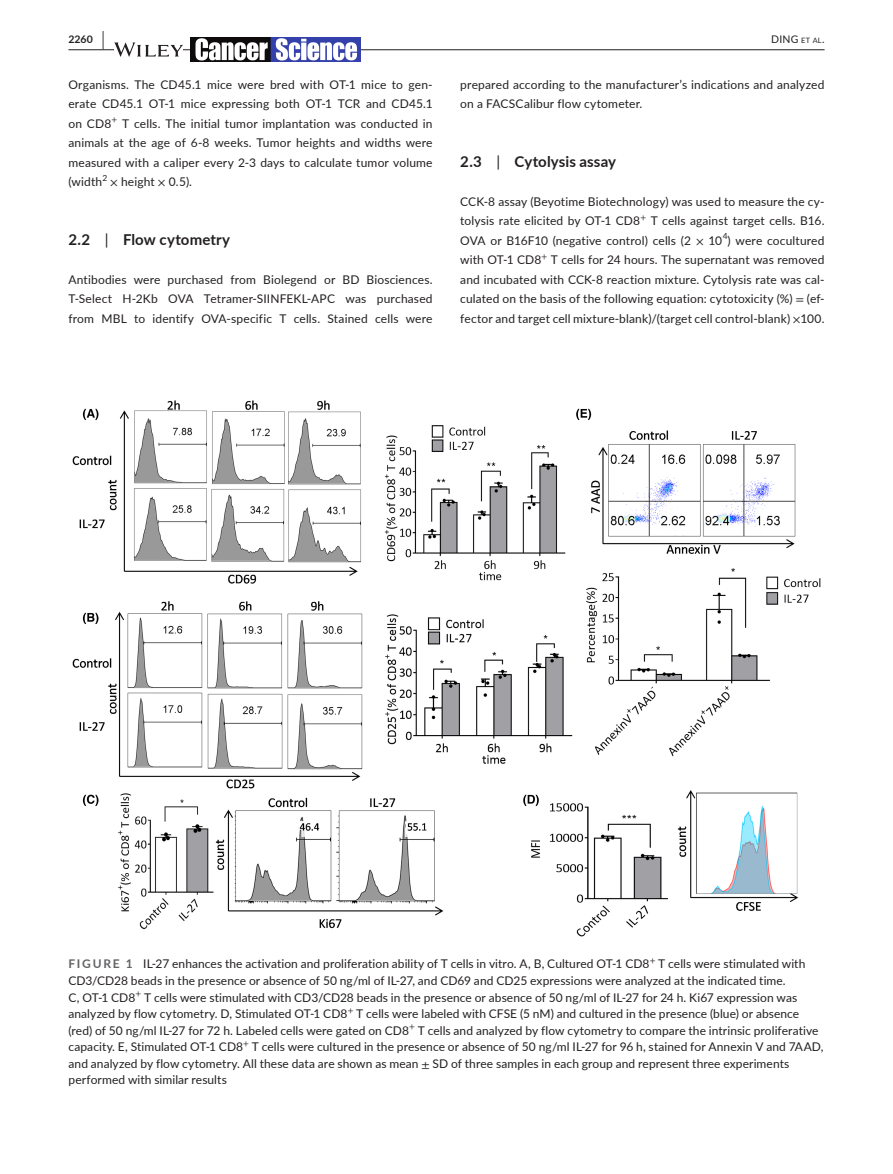
<style>
.page{position:relative;width:893px;height:1174px;background:#fff}
.page>*{position:absolute;margin:0;border:0;box-sizing:border-box;transform-origin:0 0}
.t1{font:700 15px "Lato";letter-spacing:.01em;color:#231f20}
.t2{font:12px/19.5px "Lato";letter-spacing:.005em;color:#231f20;text-align:justify}
.t3{font:10.5px "Lato";color:#231f20}
.t4{font:700 10.5px "Lato";color:#231f20}
.s1{font-size:19.5px}
.s2{font-size:7.35px}
.s3{font-family:"STIX"}
.s4{font-weight:400}
.s5{font-weight:700;color:#636366}
</style>
<div class="page">
<hr style="left:68px;top:49px;width:756px;height:1px;background:#231f20">
<svg style="left:114px;top:42px;width:69px;height:15px"></svg>
<img style="left:191px;top:38px;width:170px;height:24px">
<img style="left:72px;top:401px;width:749px;height:535px">
<p class="t4" style="left:68px;top:31px;width:37px">2260 <span class="s1">|</span></p>
<p class="t3" style="left:771px;top:31px;width:55px">DING <span class="s2">et al</span>.</p>
<p class="t2" style="left:68px;top:74px;width:366px">Organisms. The CD45.1 mice were bred with OT-1 mice to gen&shy;erate CD45.1 OT-1 mice expressing both OT-1 TCR and CD45.1 on CD8<sup>+</sup> T cells. The initial tumor implantation was conducted in animals at the age of 6-8 weeks. Tumor heights and widths were measured with a caliper every 2-3 days to calculate tumor volume (width<sup>2</sup> <span class="s3">×</span> height <span class="s3">×</span> 0.5).</p>
<p class="t2" style="left:460px;top:74px;width:366px">prepared according to the manufacturer’s indications and analyzed on a FACSCalibur flow cytometer.</p>
<p class="t1" style="left:460px;top:150px;width:157px">2.3 <span class="s4">|</span> Cytolysis assay</p>
<p class="t2" style="left:460px;top:191px;width:366px">CCK-8 assay (Beyotime Biotechnology) was used to measure the cy&shy;tolysis rate elicited by OT-1 CD8<sup>+</sup> T cells against target cells. B16.<br>OVA or B16F10 (negative control) cells (2 <span class="s3">×</span> 10<sup>4</sup>) were cocultured with OT-1 CD8<sup>+</sup> T cells for 24 hours. The supernatant was removed and incubated with CCK-8 reaction mixture. Cytolysis rate was cal&shy;culated on the basis of the following equation: cytotoxicity (%) <span class="s3">=</span> (ef&shy;fector and target cell mixture-blank)/(target cell control-blank) <span class="s3">×</span>100.</p>
<p class="t1" style="left:68px;top:228px;width:163px">2.2 <span class="s4">|</span> Flow cytometry</p>
<p class="t2" style="left:68px;top:269px;width:366px">Antibodies were purchased from Biolegend or BD Biosciences.<br>T-Select H-2Kb OVA Tetramer-SIINFEKL-APC was purchased from MBL to identify OVA-specific T cells. Stained cells were</p>
<p class="t2" style="left:68px;top:955px;width:757px;line-height:16.5px;text-align:left"><span class="s5">FIGURE 1</span> IL-27 enhances the activation and proliferation ability of T cells in vitro. A, B, Cultured OT-1 CD8<sup>+</sup> T cells were stimulated with CD3/CD28 beads in the presence or absence of 50 ng/ml of IL-27, and CD69 and CD25 expressions were analyzed at the indicated time.<br>C, OT-1 CD8<sup>+</sup> T cells were stimulated with CD3/CD28 beads in the presence or absence of 50 ng/ml of IL-27 for 24 h. Ki67 expression was analyzed by flow cytometry. D, Stimulated OT-1 CD8<sup>+</sup> T cells were labeled with CFSE (5 nM) and cultured in the presence (blue) or absence (red) of 50 ng/ml IL-27 for 72 h. Labeled cells were gated on CD8<sup>+</sup> T cells and analyzed by flow cytometry to compare the intrinsic proliferative capacity. E, Stimulated OT-1 CD8<sup>+</sup> T cells were cultured in the presence or absence of 50 ng/ml IL-27 for 96 h, stained for Annexin V and 7AAD, and analyzed by flow cytometry. All these data are shown as mean <span class="s3">±</span> SD of three samples in each group and represent three experiments performed with similar results</p>
</div>
